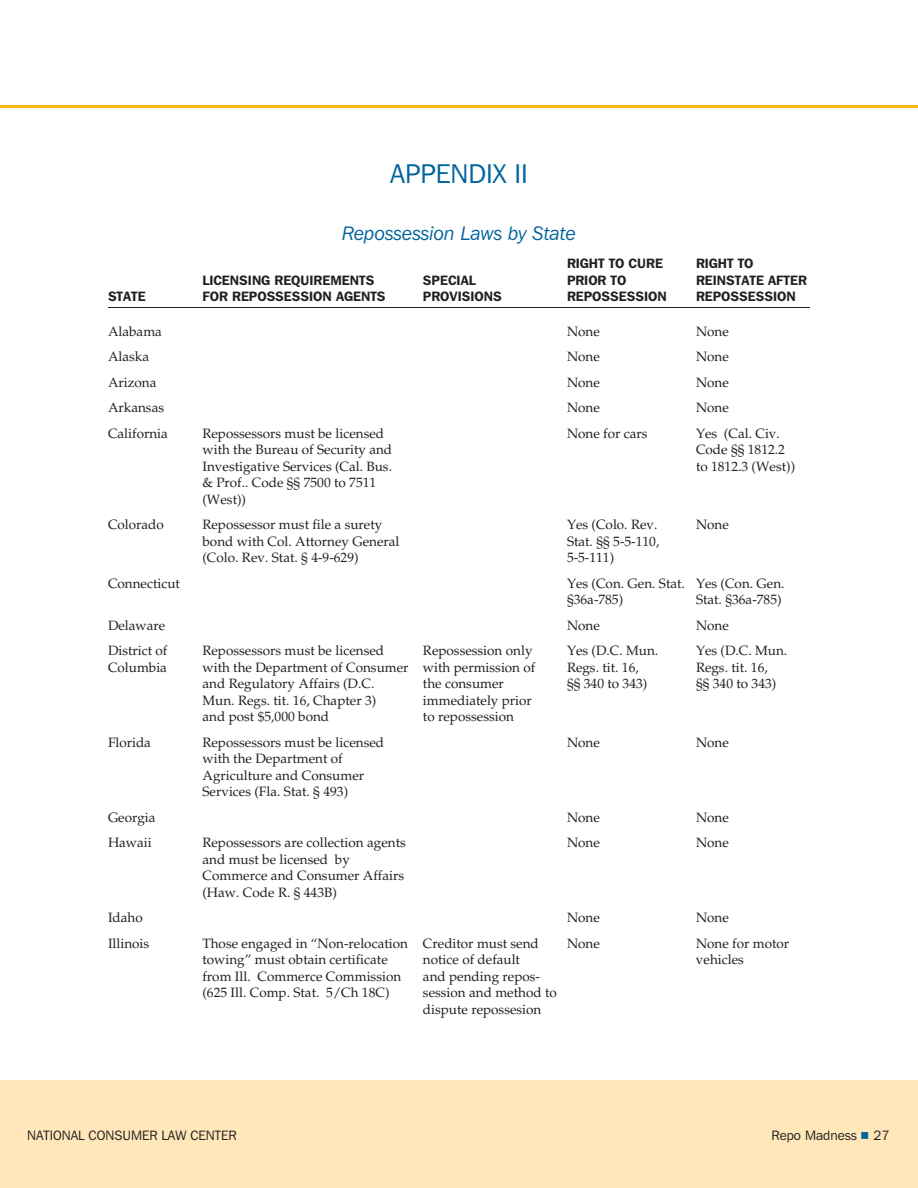
<style>
.page{position:relative;width:918px;height:1188px;background:#fff}
.page>*{position:absolute;margin:0;border:0;box-sizing:border-box;transform-origin:0 0}
.t1{font:27px "Franklin Gothic IT Cby BT";color:#00649d}
.t2{font:italic 19.5px "Franklin Gothic IT Cby BT";color:#00649d}
.t3{font:13.5px/16.5px "Palatino LT Std";color:#231f20}
.t4{font:600 13.5px "Franklin Gothic IT Cby BT";color:#231f20}
.t5{font:13.5px "Franklin Gothic IT Cby BT";color:#231f20}
.s1{font-family:"Commercial Pi BT";color:#00649d}
</style>
<div class="page">
<div style="left:0;top:1080px;width:918px;height:108px;background:#ffe7b9"></div>
<hr style="left:0;top:105px;width:918px;height:3px;background:#fdb913">
<hr style="left:108px;top:307px;width:702px;height:1px;background:#231f20">
<h1 class="t1" style="left:390px;top:157px;width:30px">APPENDI</h1>
<h1 class="t1" style="left:493px;top:157px;width:28px">X II</h1>
<h2 class="t2" style="left:342px;top:221px;width:235px">Repossession Laws by State</h2>
<p class="t4" style="left:567px;top:255px;width:40px">RIGHTTOCURE</p>
<p class="t4" style="left:696px;top:255px;width:39px">RIGHTTO</p>
<p class="t4" style="left:202px;top:271px;width:9px">LICENSIN</p>
<p class="t4" style="left:261px;top:271px;width:49px">G REQUIREMENTS</p>
<p class="t4" style="left:423px;top:271px;width:9px">SPECIAL</p>
<p class="t4" style="left:567px;top:271px;width:9px">PRIORTO</p>
<p class="t4" style="left:696px;top:271px;width:9px">REINSTATEA</p>
<p class="t4" style="left:776px;top:271px;width:17px">FTER</p>
<p class="t4" style="left:108px;top:288px;width:9px">STATE</p>
<p class="t4" style="left:202px;top:288px;width:17px">FORREPOSSESSIONA</p>
<p class="t4" style="left:344px;top:288px;width:18px">GENTS</p>
<p class="t4" style="left:423px;top:288px;width:9px">PROVISIONS</p>
<p class="t4" style="left:567px;top:288px;width:10px">REPOSSESSION</p>
<p class="t4" style="left:696px;top:288px;width:10px">REPOSSESSION</p>
<p class="t3" style="left:108px;top:323px;width:56px">Alabama</p>
<p class="t3" style="left:567px;top:323px;width:34px">None</p>
<p class="t3" style="left:696px;top:323px;width:34px">None</p>
<p class="t3" style="left:108px;top:349px;width:43px">Alaska</p>
<p class="t3" style="left:567px;top:349px;width:34px">None</p>
<p class="t3" style="left:696px;top:349px;width:34px">None</p>
<p class="t3" style="left:108px;top:374px;width:50px">Arizona</p>
<p class="t3" style="left:567px;top:374px;width:34px">None</p>
<p class="t3" style="left:696px;top:374px;width:34px">None</p>
<p class="t3" style="left:108px;top:400px;width:58px">Arkansas</p>
<p class="t3" style="left:567px;top:400px;width:34px">None</p>
<p class="t3" style="left:696px;top:400px;width:34px">None</p>
<p class="t3" style="left:108px;top:425px;width:61px">California</p>
<p class="t3" style="left:202px;top:425px;width:183px">Repossessors must be licensed</p>
<p class="t3" style="left:567px;top:425px;width:82px">None for cars</p>
<p class="t3" style="left:696px;top:425px;width:85px">Yes (Cal. Civ.</p>
<p class="t3" style="left:202px;top:442px;width:191px">with the Bureau of Security and</p>
<p class="t3" style="left:696px;top:442px;width:91px">Code §§ 1812.2</p>
<p class="t3" style="left:202px;top:458px;width:191px">Investigative Services (Cal. Bus.</p>
<p class="t3" style="left:696px;top:458px;width:101px">to 1812.3 (West))</p>
<p class="t3" style="left:202px;top:475px;width:175px">&amp; Prof.. Code §§ 7500 to 7511 (West))</p>
<p class="t3" style="left:108px;top:517px;width:57px">Colorado</p>
<p class="t3" style="left:202px;top:517px;width:181px">Repossessor must file a surety</p>
<p class="t3" style="left:567px;top:517px;width:92px">Yes (Colo. Rev.</p>
<p class="t3" style="left:696px;top:517px;width:34px">None</p>
<p class="t3" style="left:202px;top:533px;width:199px">bond with Col. Attorney General</p>
<p class="t3" style="left:567px;top:533px;width:94px">Stat. §§ 5-5-110,</p>
<p class="t3" style="left:202px;top:550px;width:158px">(Colo. Rev. Stat. § 4-9-629)</p>
<p class="t3" style="left:567px;top:550px;width:49px">5-5-111)</p>
<p class="t3" style="left:108px;top:575px;width:73px">Connecticut</p>
<p class="t3" style="left:567px;top:575px;width:219px">Yes (Con. Gen. Stat. Yes (Con. Gen. §36a-785)</p>
<p class="t3" style="left:696px;top:592px;width:87px">Stat. §36a-785)</p>
<p class="t3" style="left:108px;top:617px;width:59px">Delaware</p>
<p class="t3" style="left:567px;top:617px;width:34px">None</p>
<p class="t3" style="left:696px;top:617px;width:34px">None</p>
<p class="t3" style="left:108px;top:643px;width:61px">District of</p>
<p class="t3" style="left:202px;top:643px;width:183px">Repossessors must be licensed</p>
<p class="t3" style="left:423px;top:643px;width:111px">Repossession only</p>
<p class="t3" style="left:567px;top:643px;width:93px">Yes (D.C. Mun.</p>
<p class="t3" style="left:696px;top:643px;width:93px">Yes (D.C. Mun.</p>
<p class="t3" style="left:108px;top:659px;width:61px">Columbia</p>
<p class="t3" style="left:202px;top:659px;width:334px">with the Department of Consumer with permission of</p>
<p class="t3" style="left:567px;top:659px;width:73px">Regs. tit. 16,</p>
<p class="t3" style="left:696px;top:659px;width:73px">Regs. tit. 16,</p>
<p class="t3" style="left:202px;top:676px;width:173px">and Regulatory Affairs (D.C.</p>
<p class="t3" style="left:423px;top:676px;width:82px">the consumer</p>
<p class="t3" style="left:567px;top:676px;width:82px">§§ 340 to 343)</p>
<p class="t3" style="left:696px;top:676px;width:82px">§§ 340 to 343)</p>
<p class="t3" style="left:202px;top:692px;width:175px">Mun. Regs. tit. 16, Chapter 3)</p>
<p class="t3" style="left:423px;top:692px;width:110px">immediately prior</p>
<p class="t3" style="left:202px;top:709px;width:128px">and post $5,000 bond</p>
<p class="t3" style="left:423px;top:709px;width:92px">to repossession</p>
<p class="t3" style="left:108px;top:734px;width:45px">Florida</p>
<p class="t3" style="left:202px;top:734px;width:183px">Repossessors must be licensed</p>
<p class="t3" style="left:567px;top:734px;width:34px">None</p>
<p class="t3" style="left:696px;top:734px;width:34px">None</p>
<p class="t3" style="left:202px;top:751px;width:163px">with the Department of<br>Agriculture and Consumer<br>Services (Fla. Stat. § 493)</p>
<p class="t3" style="left:108px;top:809px;width:49px">Georgia</p>
<p class="t3" style="left:567px;top:809px;width:34px">None</p>
<p class="t3" style="left:696px;top:809px;width:34px">None</p>
<p class="t3" style="left:108px;top:835px;width:45px">Hawaii</p>
<p class="t3" style="left:202px;top:835px;width:205px">Repossessors are collection agents</p>
<p class="t3" style="left:567px;top:835px;width:34px">None</p>
<p class="t3" style="left:696px;top:835px;width:34px">None</p>
<p class="t3" style="left:202px;top:851px;width:203px">and must be licensed by<br>Commerce and Consumer Affairs (Haw. Code R. § 443B)</p>
<p class="t3" style="left:108px;top:909px;width:36px">Idaho</p>
<p class="t3" style="left:567px;top:909px;width:34px">None</p>
<p class="t3" style="left:696px;top:909px;width:34px">None</p>
<p class="t3" style="left:108px;top:935px;width:43px">Illinois</p>
<p class="t3" style="left:202px;top:935px;width:338px">Those engaged in “Non‑relocation Creditor must send</p>
<p class="t3" style="left:567px;top:935px;width:34px">None</p>
<p class="t3" style="left:696px;top:935px;width:95px">None for motor</p>
<p class="t3" style="left:202px;top:951px;width:187px">towing” must obtain certificate</p>
<p class="t3" style="left:423px;top:951px;width:99px">notice of default</p>
<p class="t3" style="left:696px;top:951px;width:49px">vehicles</p>
<p class="t3" style="left:202px;top:968px;width:200px">from Ill. Commerce Commission</p>
<p class="t3" style="left:423px;top:968px;width:119px">and pending repos-</p>
<p class="t3" style="left:202px;top:984px;width:189px">(625 Ill. Comp. Stat. 5/Ch 18C)</p>
<p class="t3" style="left:423px;top:984px;width:135px">session and method to dispute repossesion</p>
<p class="t5" style="left:27px;top:1127px;width:25px">NATION</p>
<p class="t5" style="left:71px;top:1127px;width:28px">AL CONSU</p>
<p class="t5" style="left:131px;top:1127px;width:68px">MER LAW CENTE</p>
<p class="t5" style="left:228px;top:1127px;width:10px">R</p>
<p class="t5" style="left:772px;top:1127px;width:119px">Repo Madness <span class="s1">5</span> 27</p>
</div>
